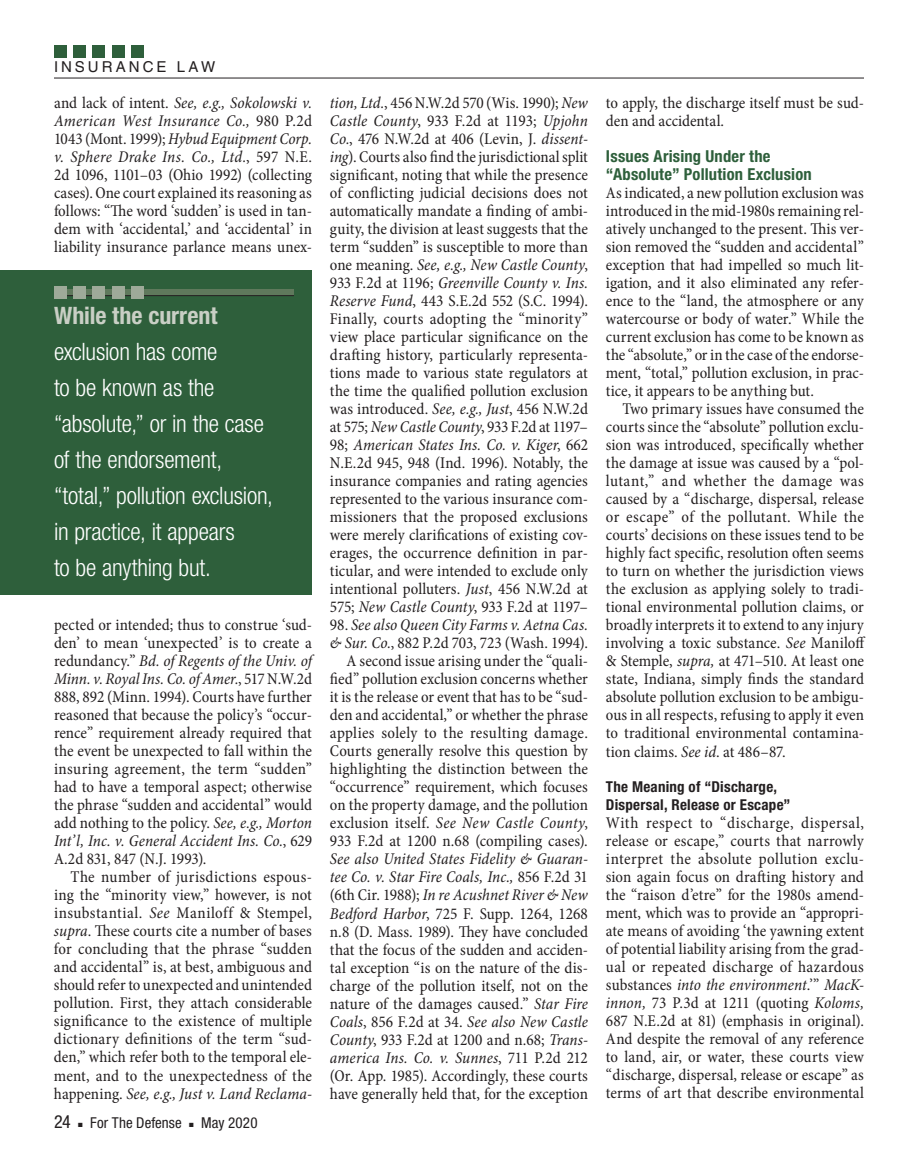
<style>
.page{position:relative;width:918px;height:1175px;background:#fff}
.page>*{position:absolute;margin:0;border:0;box-sizing:border-box;transform-origin:0 0}
.t1{font:300 condensed 24px/36px "Helvetica Neue LT Std";letter-spacing:-.01em;color:#fff}
.t2{font:700 condensed 24px "Helvetica Neue LT Std";color:#c9cfc5}
.t3{font:condensed 18px "Helvetica Neue LT Std";color:#231f20}
.t4{font:condensed 16.5px/18px "Minion Pro";color:#231f20;text-align:justify}
.t5{font:700 condensed 16.5px/18px "Helvetica Neue LT Std";letter-spacing:.01em;color:#2e5f3b}
.t6{font:700 condensed 15px/18px "Helvetica Neue LT Std";letter-spacing:.015em;color:#231f20}
.t7{font:condensed 15px "Helvetica Neue LT Std";letter-spacing:.005em;color:#231f20}
.t8{font:15px "Helvetica LT Pro";letter-spacing:.2em;color:#231f20}
.s1{font-style:italic}
</style>
<div class="page">
<hr style="left:54px;top:78px;width:810px;height:1px;background:#231f20">
<div style="left:54px;top:45px;width:12px;height:12px;background:#2e5f3b"></div>
<div style="left:73px;top:45px;width:13px;height:12px;background:#2e5f3b"></div>
<div style="left:93px;top:45px;width:12px;height:12px;background:#2e5f3b"></div>
<div style="left:112px;top:45px;width:13px;height:12px;background:#2e5f3b"></div>
<div style="left:132px;top:45px;width:12px;height:12px;background:#2e5f3b"></div>
<div style="left:0;top:270px;width:312px;height:324px;background:#2e5f3b"></div>
<div style="left:54px;top:290px;width:240px;height:6px;background:#5f795c"></div>
<hr style="left:54px;top:295px;width:240px;height:1px;background:#231f20">
<div style="left:54px;top:286px;width:12px;height:13px;background:#9eaa99"></div>
<div style="left:73px;top:286px;width:13px;height:13px;background:#9eaa99"></div>
<div style="left:93px;top:286px;width:12px;height:13px;background:#9eaa99"></div>
<div style="left:112px;top:286px;width:13px;height:13px;background:#9eaa99"></div>
<div style="left:132px;top:286px;width:12px;height:13px;background:#9eaa99"></div>
<p class="t8" style="left:54px;top:58px;width:163px">INSURANCE LAW</p>
<p class="t4" style="left:54px;top:94px;width:260px">and lack of intent. <span class="s1">See, e.g., Sokolowski v.<br>American West Insurance Co.,</span> 980 P.2d 1043 (Mont. 1999); <span class="s1">Hybud Equipment Corp. v. Sphere Drake Ins. Co., Ltd.</span>, 597 N.E.<br>2d 1096, 1101–03 (Ohio 1992) (collecting cases). One court explained its reasoning as follows: “The word ‘sudden’ is used in tan&shy;dem with ‘accidental,’ and ‘accidental’ in liability insurance parlance means unex-</p>
<h1 class="t2" style="left:54px;top:301px;width:165px">While the current</h1>
<h1 class="t1" style="left:54px;top:333px;width:221px">exclusion has come<br>to be known as the “absolute,” or in the case of the endorsement, “total,” pollution exclusion, in practice, it appears<br>to be anything but.</h1>
<p class="t4" style="left:54px;top:616px;width:260px">pected or intended; thus to construe ‘sud&shy;den’ to mean ‘unexpected’ is to create a redundancy.” <span class="s1">Bd. of Regents of the Univ. of Minn. v. Royal Ins. Co. of Amer.</span>, 517 N.W.2d 888, 892 (Minn. 1994). Courts have further reasoned that because the policy’s “occur&shy;rence” requirement already required that the event be unexpected to fall within the insuring agreement, the term “sudden” had to have a temporal aspect; otherwise the phrase “sudden and accidental” would add nothing to the policy. <span class="s1">See, e.g., Morton Int’l, Inc. v. General Accident Ins. Co.</span>, 629<br>A.2d 831, 847 (N.J. 1993).</p>
<p class="t4" style="left:54px;top:868px;width:260px;text-indent:17px">The number of jurisdictions espous&shy;ing the “minority view,” however, is not insubstantial. <span class="s1">See</span> Maniloff &amp; Stempel, <span class="s1">supra</span>. These courts cite a number of bases for concluding that the phrase “sudden and accidental” is, at best, ambiguous and should refer to unexpected and unintended pollution. First, they attach considerable significance to the existence of multiple dictionary definitions of the term “sud&shy;den,” which refer both to the temporal ele&shy;ment, and to the unexpectedness of the happening. <span class="s1">See, e.g., Just v. Land Reclama-</span></p>
<p class="t3" style="left:54px;top:1111px;width:18px">24</p>
<p class="t7" style="left:78px;top:1114px;width:105px">■ For The Defense</p>
<p class="t7" style="left:189px;top:1114px;width:70px">■ May 2020</p>
<p class="t4" style="left:330px;top:94px;width:260px"><span class="s1">tion, Ltd.</span>, 456 N.W.2d 570 (Wis. 1990); <span class="s1">New Castle County</span>, 933 F.2d at 1193; <span class="s1">Upjohn Co.</span>, 476 N.W.2d at 406 (Levin, J. <span class="s1">dissent&shy;ing</span>). Courts also find the jurisdictional split significant, noting that while the presence of conflicting judicial decisions does not automatically mandate a finding of ambi&shy;guity, the division at least suggests that the term “sudden” is susceptible to more than one meaning. <span class="s1">See, e.g., New Castle County</span>, 933 F.2d at 1196; <span class="s1">Greenville County v. Ins.<br>Reserve Fund</span>, 443 S.E.2d 552 (S.C. 1994).<br>Finally, courts adopting the “minority” view place particular significance on the drafting history, particularly representa&shy;tions made to various state regulators at the time the qualified pollution exclusion was introduced. <span class="s1">See, e.g., Just</span>, 456 N.W.2d at 575; <span class="s1">New Castle County</span>, 933 F.2d at 1197– 98; <span class="s1">American States Ins. Co. v. Kiger</span>, 662<br>N.E.2d 945, 948 (Ind. 1996). Notably, the insurance companies and rating agencies represented to the various insurance com&shy;missioners that the proposed exclusions were merely clarifications of existing cov&shy;erages, the occurrence definition in par&shy;ticular, and were intended to exclude only intentional polluters. <span class="s1">Just</span>, 456 N.W.2d at 575; <span class="s1">New Castle County</span>, 933 F.2d at 1197–</p>
<p class="t4" style="left:330px;top:616px;width:260px;text-align:right">98. <span class="s1">See also Queen City Farms v. Aetna Cas. &amp; Sur. Co.</span>, 882 P.2d 703, 723 (Wash. 1994).<br>A second issue arising under the “quali&shy;fied” pollution exclusion concerns whether it is the release or event that has to be “sud&shy;den and accidental,” or whether the phrase applies solely to the resulting damage.<br>Courts generally resolve this question by highlighting the distinction between the “occurrence” requirement, which focuses on the property damage, and the pollution exclusion itself. <span class="s1">See New Castle County</span>, 933 F.2d at 1200 n.68 (compiling cases).</p>
<p class="t4" style="left:330px;top:850px;width:260px"><span class="s1">See also United States Fidelity &amp; Guaran&shy;tee Co. v. Star Fire Coals, Inc.,</span> 856 F.2d 31 (6th Cir. 1988); <span class="s1">In re Acushnet River &amp; New Bedford Harbor</span>, 725 F. Supp. 1264, 1268 n.8 (D. Mass. 1989). They have concluded that the focus of the sudden and acciden&shy;tal exception “is on the nature of the dis&shy;charge of the pollution itself, not on the nature of the damages caused.” <span class="s1">Star Fire Coals</span>, 856 F.2d at 34. <span class="s1">See also New Castle County</span>, 933 F.2d at 1200 and n.68; <span class="s1">Trans&shy;america Ins. Co. v. Sunnes</span>, 711 P.2d 212 (Or. App. 1985). Accordingly, these courts have generally held that, for the exception</p>
<p class="t4" style="left:606px;top:94px;width:259px">to apply, the discharge itself must be sud&shy;den and accidental.</p>
<p class="t5" style="left:606px;top:147px;width:207px">Issues Arising Under the “Absolute” Pollution Exclusion</p>
<p class="t4" style="left:606px;top:184px;width:260px">As indicated, a new pollution exclusion was introduced in the mid-1980s remaining rel&shy;atively unchanged to the present. This ver&shy;sion removed the “sudden and accidental” exception that had impelled so much lit&shy;igation, and it also eliminated any refer&shy;ence to the “land, the atmosphere or any watercourse or body of water.” While the current exclusion has come to be known as the “absolute,” or in the case of the endorse&shy;ment, “total,” pollution exclusion, in prac&shy;tice, it appears to be anything but.</p>
<p class="t4" style="left:606px;top:400px;width:261px;text-indent:16px">Two primary issues have consumed the courts since the “absolute” pollution exclu&shy;sion was introduced, specifically whether the damage at issue was caused by a “pol&shy;lutant,” and whether the damage was caused by a “discharge, dispersal, release or escape” of the pollutant. While the courts’ decisions on these issues tend to be highly fact specific, resolution often seems to turn on whether the jurisdiction views the exclusion as applying solely to tradi&shy;tional environmental pollution claims, or broadly interprets it to extend to any injury involving a toxic substance. <span class="s1">See</span> Maniloff &amp; Stemple, <span class="s1">supra,</span> at 471–510. At least one state, Indiana, simply finds the standard absolute pollution exclusion to be ambigu&shy;ous in all respects, refusing to apply it even to traditional environmental contamina&shy;tion claims. <span class="s1">See id</span>. at 486–87.</p>
<p class="t6" style="left:606px;top:777px;width:186px">The Meaning of “Discharge,<br>Dispersal, Release or Escape”</p>
<p class="t4" style="left:606px;top:814px;width:260px">With respect to “discharge, dispersal, release or escape,” courts that narrowly interpret the absolute pollution exclu&shy;sion again focus on drafting history and the “raison d’etre” for the 1980s amend&shy;ment, which was to provide an “appropri&shy;ate means of avoiding ‘the yawning extent of potential liability arising from the grad&shy;ual or repeated discharge of hazardous substances <span class="s1">into the environment</span>.’” <span class="s1">MacK&shy;innon,</span> 73 P.3d at 1211 (quoting <span class="s1">Koloms, </span>687 N.E.2d at 81) (emphasis in original).<br>And despite the removal of any reference to land, air, or water, these courts view “discharge, dispersal, release or escape” as terms of art that describe environmental</p>
</div>
